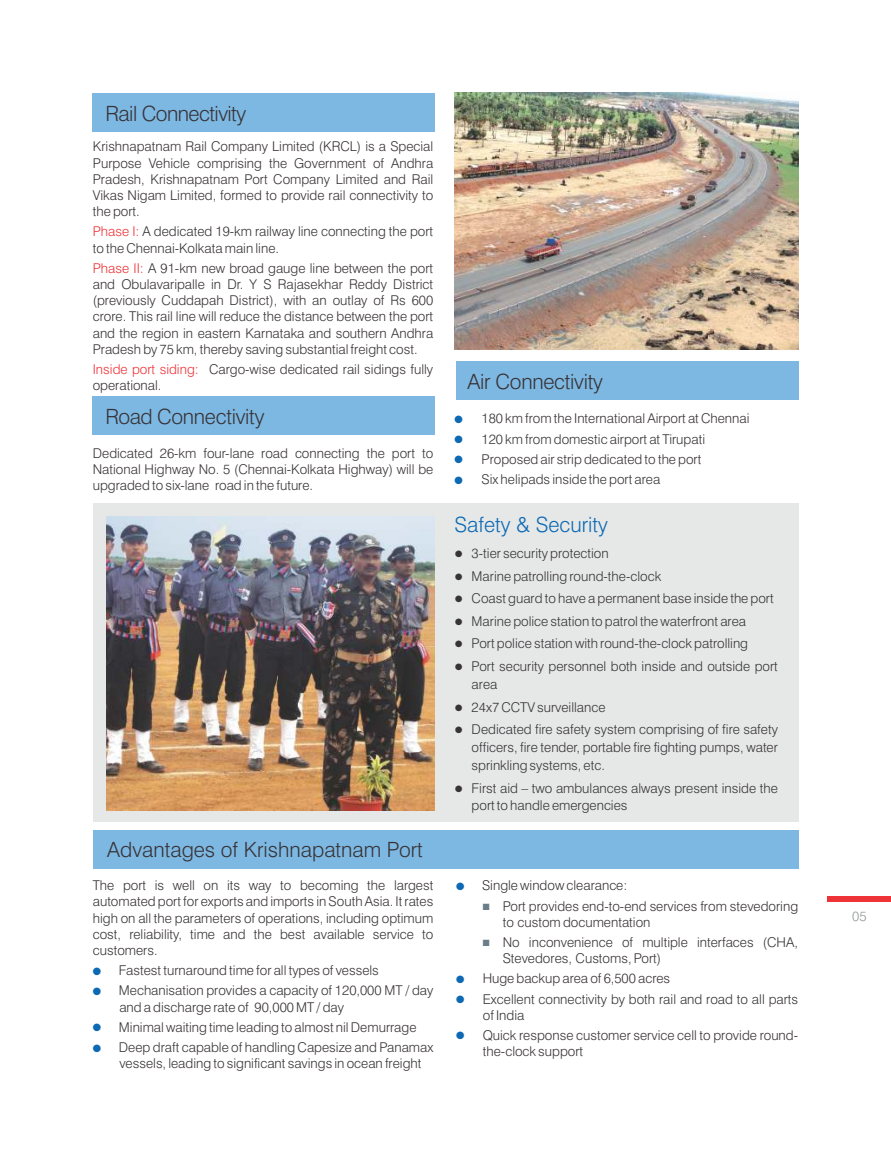
<style>
.page{position:relative;width:891px;height:1161px;background:#fff}
.page>*{position:absolute;margin:0;border:0;box-sizing:border-box;transform-origin:0 0}
.t1{font:300 21px "Swiss 721 BT";letter-spacing:-.015em;color:#383336}
.t2{font:300 21px "Swiss 721 BT";color:#0d69b3}
.t3{font:300 13.5px/16.2px "Swiss 721 BT";color:#383336}
.t4{font:300 13.5px "Swiss 721 BT";color:#ed3338}
.t5{font:300 13.5px "Swiss 721 BT";color:#969999}
.t6{font:11.55px "Wingdings";color:#383336}
.t7{font:10.5px/20.2px "Zapf Dingbats";color:#0d69b3;text-align:justify}
.t8{font:9px "Zapf Dingbats";color:#6b7d87}
.s1{color:#ed3338}
</style>
<div class="page">
<div style="left:827px;top:897px;width:64px;height:5px;background:#ed3338"></div>
<div style="left:93px;top:503px;width:705px;height:319px;background:#e6e8e8"></div>
<div style="left:93px;top:93px;width:342px;height:39px;background:#7db8e3"></div>
<div style="left:93px;top:397px;width:342px;height:38px;background:#7db8e3"></div>
<div style="left:456px;top:361px;width:342px;height:39px;background:#7db8e3"></div>
<img style="left:455px;top:93px;width:343px;height:256px">
<img style="left:106px;top:517px;width:329px;height:294px">
<div style="left:93px;top:830px;width:705px;height:39px;background:#7db8e3"></div>
<h1 class="t1" style="left:106px;top:105px;width:142px">Rail Connectivity</h1>
<p class="t3" style="left:93px;top:140px;width:342px;text-align:justify">Krishnapatnam Rail Company Limited (KRCL) is a Special Purpose Vehicle comprising the Government of Andhra Pradesh, Krishnapatnam Port Company Limited and Rail Vikas Nigam Limited, formed to provide rail connectivity to the port.</p>
<p class="t3" style="left:93px;top:225px;width:342px"><span class="s1">Phase I:</span> A dedicated 19-km railway line connecting the port to the Chennai-Kolkata main line.</p>
<p class="t3" style="left:93px;top:261px;width:342px;text-align:justify"><span class="s1">Phase II:</span> A 91-km new broad gauge line between the port and Obulavaripalle in Dr. Y S Rajasekhar Reddy District (previously Cuddapah District), with an outlay of Rs 600 crore. This rail line will reduce the distance between the port and the region in eastern Karnataka and southern Andhra Pradesh by 75 km, thereby saving substantial freight cost.</p>
<p class="t3" style="left:209px;top:362px;width:226px">Cargo-wise dedicated rail sidings fully</p>
<p class="t3" style="left:93px;top:379px;width:70px">operational.</p>
<p class="t4" style="left:93px;top:364px;width:107px">Inside port siding:</p>
<h1 class="t1" style="left:106px;top:409px;width:160px">Road Connectivity</h1>
<p class="t3" style="left:93px;top:446px;width:342px;text-align:justify">Dedicated 26-km four-lane road connecting the port to National Highway No. 5 (Chennai-Kolkata Highway) will be upgraded to six-lane road in the future.</p>
<h1 class="t1" style="left:107px;top:841px;width:317px">Advantages of Krishnapatnam Port</h1>
<p class="t3" style="left:93px;top:879px;width:342px;text-align:justify">The port is well on its way to becoming the largest automated port for exports and imports in South Asia. It rates high on all the parameters of operations, including optimum cost, reliability, time and the best available service to customers.</p>
<p class="t3" style="left:119px;top:962px;width:316px;line-height:20.2px">Fastest turnaround time for all types of vessels<br>Mechanisation provides a capacity of 120,000 MT / day</p>
<p class="t3" style="left:119px;top:998px;width:316px;line-height:20.2px">and a discharge rate of 90,000 MT / day<br>Minimal waiting time leading to almost nil Demurrage<br>Deep draft capable of handling Capesize and Panamax</p>
<p class="t3" style="left:119px;top:1057px;width:304px">vessels, leading to significant savings in ocean freight</p>
<h1 class="t1" style="left:467px;top:373px;width:137px">Air Connectivity</h1>
<p class="t7" style="left:455px;top:409px;width:10px">● ● ● ●</p>
<p class="t3" style="left:482px;top:410px;width:270px;line-height:20.2px">180 km from the International Airport at Chennai 120 km from domestic airport at Tirupati Proposed air strip dedicated to the port<br>Six helipads inside the port area</p>
<h1 class="t2" style="left:455px;top:516px;width:155px">Safety &amp; Security</h1>
<p class="t3" style="left:455px;top:546px;width:156px">● 3-tier security protection</p>
<p class="t3" style="left:455px;top:569px;width:208px">● Marine patrolling round-the-clock</p>
<p class="t3" style="left:455px;top:592px;width:321px">● Coast guard to have a permanent base inside the port</p>
<p class="t3" style="left:455px;top:614px;width:293px">● Marine police station to patrol the waterfront area</p>
<p class="t3" style="left:455px;top:637px;width:295px">● Port police station with round-the-clock patrolling</p>
<p class="t3" style="left:472px;top:659px;width:308px;line-height:17.9px;text-indent:-17px">● Port security personnel both inside and outside port area</p>
<p class="t3" style="left:455px;top:700px;width:153px">● 24x7 CCTV surveillance</p>
<p class="t3" style="left:472px;top:722px;width:308px;line-height:17.9px;text-align:justify;text-indent:-17px">● Dedicated fire safety system comprising of fire safety officers, fire tender, portable fire fighting pumps, water sprinkling systems, etc.</p>
<p class="t3" style="left:472px;top:780px;width:308px;line-height:17.9px">First aid – two ambulances always present inside the port to handle emergencies</p>
<p class="t6" style="left:455px;top:784px;width:10px">●</p>
<p class="t7" style="left:456px;top:876px;width:10px">●</p>
<p class="t7" style="left:456px;top:1026px;width:10px">●</p>
<p class="t3" style="left:503px;top:877px;width:297px;line-height:20.2px;text-indent:-21px">Single window clearance:<br>Port provides end-to-end services from stevedoring</p>
<p class="t3" style="left:503px;top:913px;width:297px;line-height:20.2px">to custom documentation<br>No inconvenience of multiple interfaces (CHA,</p>
<p class="t3" style="left:483px;top:949px;width:317px;line-height:20.2px;text-indent:20px">Stevedores, Customs, Port)<br>Huge backup area of 6,500 acres<br>Excellent connectivity by both rail and road to all parts</p>
<p class="t3" style="left:483px;top:1006px;width:317px;line-height:20.2px">of India<br>Quick response customer service cell to provide round-</p>
<p class="t3" style="left:483px;top:1045px;width:102px">the-clock support</p>
<p class="t8" style="left:483px;top:902px;width:8px">■</p>
<p class="t8" style="left:483px;top:939px;width:8px">■</p>
<p class="t5" style="left:852px;top:911px;width:16px">05</p>
</div>
